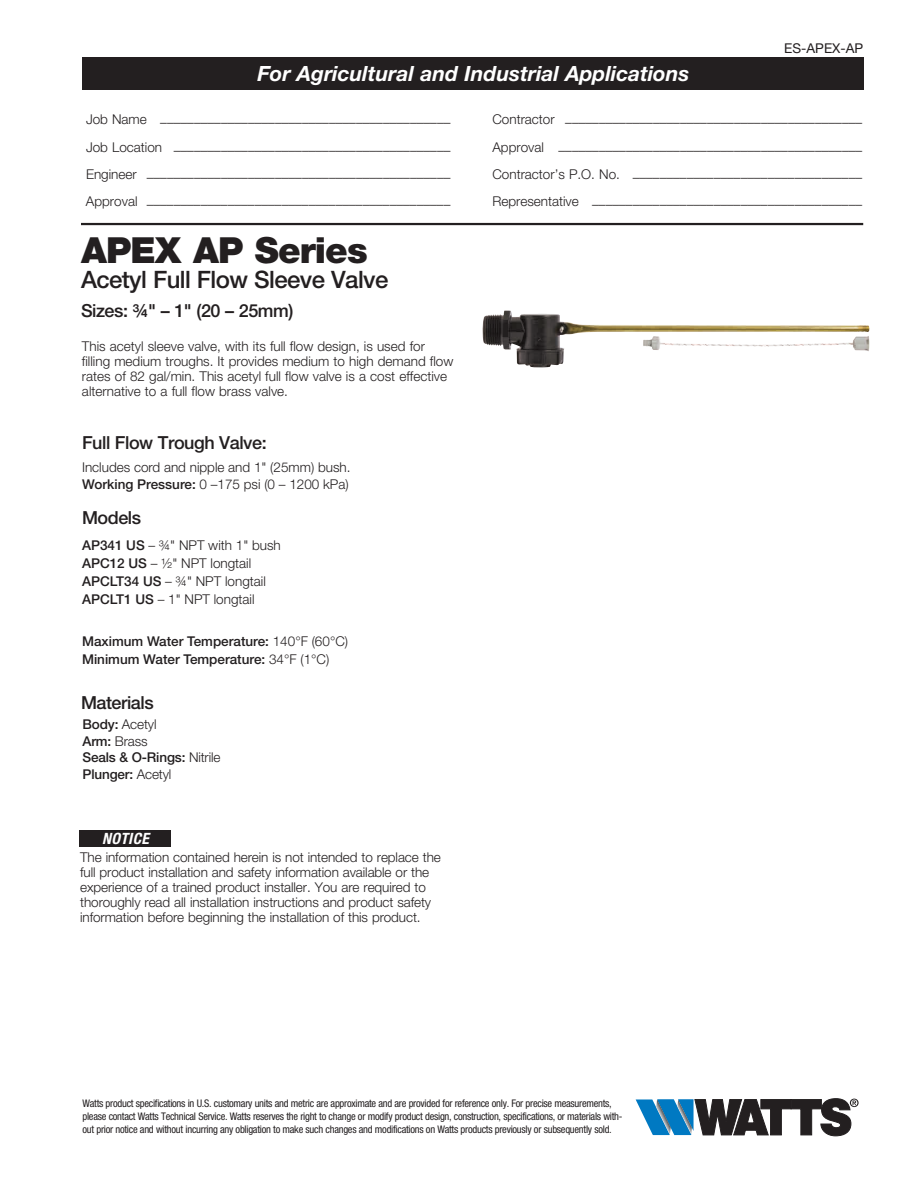
<style>
.page{position:relative;width:918px;height:1188px;background:#fff}
.page>*{position:absolute;margin:0;border:0;box-sizing:border-box;transform-origin:0 0}
.t1{font:900 36px "Helvetica Neue LT Std";letter-spacing:-.025em;color:#231f20}
.t2{font:500 24px "Helvetica Neue LT Std";letter-spacing:-.025em;color:#231f20}
.t3{font:italic 700 21px "Helvetica Neue LT Std";color:#fff}
.t4{font:500 18px "Helvetica Neue LT Std";letter-spacing:-.025em;color:#231f20}
.t5{font:italic 700 condensed 15.6px "Helvetica Neue LT Std";letter-spacing:.025em;color:#fff}
.t6{font:300 13.5px/15px "Helvetica Neue LT Std";color:#231f20}
.t7{font:500 13.5px/16.5px "Helvetica Neue LT Std";color:#231f20}
.t8{font:13.5px "Helvetica Neue LT Std";color:#231f20}
.t9{font:condensed 10.5px/13.2px "Helvetica Neue LT Std";letter-spacing:-.025em;color:#231f20}
.s1{font-weight:500}
.s2{font-weight:300}
</style>
<div class="page">
<div style="left:83px;top:58px;width:781px;height:32px;background:#231f20"></div>
<hr style="left:81px;top:223px;width:782px;height:2px;background:#231f20">
<div style="left:80px;top:830px;width:91px;height:17px;background:#231f20"></div>
<img style="left:482px;top:313px;width:388px;height:55px">
<img style="left:643px;top:336px;width:227px;height:15px">
<svg style="left:636px;top:1098px;width:223px;height:38px"></svg>
<h3 class="t3" style="left:257px;top:61px;width:434px">For Agricultural and Industrial Applications</h3>
<p class="t8" style="left:784px;top:40px;width:80px">ES-APEX-AP</p>
<p class="t6" style="left:86px;top:115px;width:366px">Job Name –––––––––––––––––––––––––––––––––––––––––––</p>
<p class="t6" style="left:492px;top:115px;width:371px">Contractor ––––––––––––––––––––––––––––––––––––––––––––</p>
<p class="t6" style="left:86px;top:142px;width:366px">Job Location –––––––––––––––––––––––––––––––––––––––––</p>
<p class="t6" style="left:492px;top:142px;width:371px">Approval –––––––––––––––––––––––––––––––––––––––––––––</p>
<p class="t6" style="left:86px;top:169px;width:366px">Engineer –––––––––––––––––––––––––––––––––––––––––––––</p>
<p class="t6" style="left:492px;top:169px;width:371px">Contractor’s P.O. No. ––––––––––––––––––––––––––––––––––</p>
<p class="t6" style="left:86px;top:197px;width:366px">Approval –––––––––––––––––––––––––––––––––––––––––––––</p>
<p class="t6" style="left:492px;top:197px;width:371px">Representative ––––––––––––––––––––––––––––––––––––––––</p>
<h1 class="t1" style="left:81px;top:228px;width:288px">APEX AP Series</h1>
<h2 class="t2" style="left:81px;top:265px;width:309px">Acetyl Full Flow Sleeve Valve</h2>
<h3 class="t4" style="left:81px;top:299px;width:214px">Sizes: ¾" – 1" (20 – 25mm)</h3>
<p class="t6" style="left:82px;top:338px;width:373px">This acetyl sleeve valve, with its full flow design, is used for filling medium troughs. It provides medium to high demand flow rates of 82 gal/min. This acetyl full flow valve is a cost effective alternative to a full flow brass valve.</p>
<h3 class="t4" style="left:82px;top:432px;width:186px">Full Flow Trough Valve:</h3>
<p class="t6" style="left:82px;top:458px;width:270px;line-height:17.4px">Includes cord and nipple and 1" (25mm) bush.<br><span class="s1">Working Pressure:</span> 0 –175 psi (0 – 1200 kPa)</p>
<h3 class="t4" style="left:82px;top:507px;width:61px">Models</h3>
<p class="t6" style="left:82px;top:536px;width:200px;line-height:18px"><span class="s1">AP341 US</span> – ¾" NPT with 1" bush<br><span class="s1">APC12 US</span> – ½" NPT longtail<br><span class="s1">APCLT34 US</span> – ¾" NPT longtail<br><span class="s1">APCLT1 US</span> – 1" NPT longtail</p>
<p class="t7" style="left:82px;top:632px;width:268px;line-height:18px">Maximum Water Temperature: <span class="s2">140°F (60°C)<br></span>Minimum Water Temperature: <span class="s2">34°F (1°C)</span></p>
<h3 class="t4" style="left:81px;top:692px;width:74px">Materials</h3>
<p class="t7" style="left:82px;top:716px;width:139px">Body: <span class="s2">Acetyl<br></span>Arm: <span class="s2">Brass<br></span>Seals &amp; O-Rings: <span class="s2">Nitrile<br></span>Plunger: <span class="s2">Acetyl</span></p>
<p class="t5" style="left:102px;top:829px;width:48px">NOTICE</p>
<p class="t6" style="left:80px;top:850px;width:362px">The information contained herein is not intended to replace the full product installation and safety information available or the experience of a trained product installer. You are required to thoroughly read all installation instructions and product safety information before beginning the installation of this product.</p>
<p class="t9" style="left:82px;top:1096px;width:542px">Watts product specifications in U.S. customary units and metric are approximate and are provided for reference only. For precise measurements, please contact Watts Technical Service. Watts reserves the right to change or modify product design, construction, specifications, or materials with&shy;out prior notice and without incurring any obligation to make such changes and modifications on Watts products previously or subsequently sold.</p>
</div>
